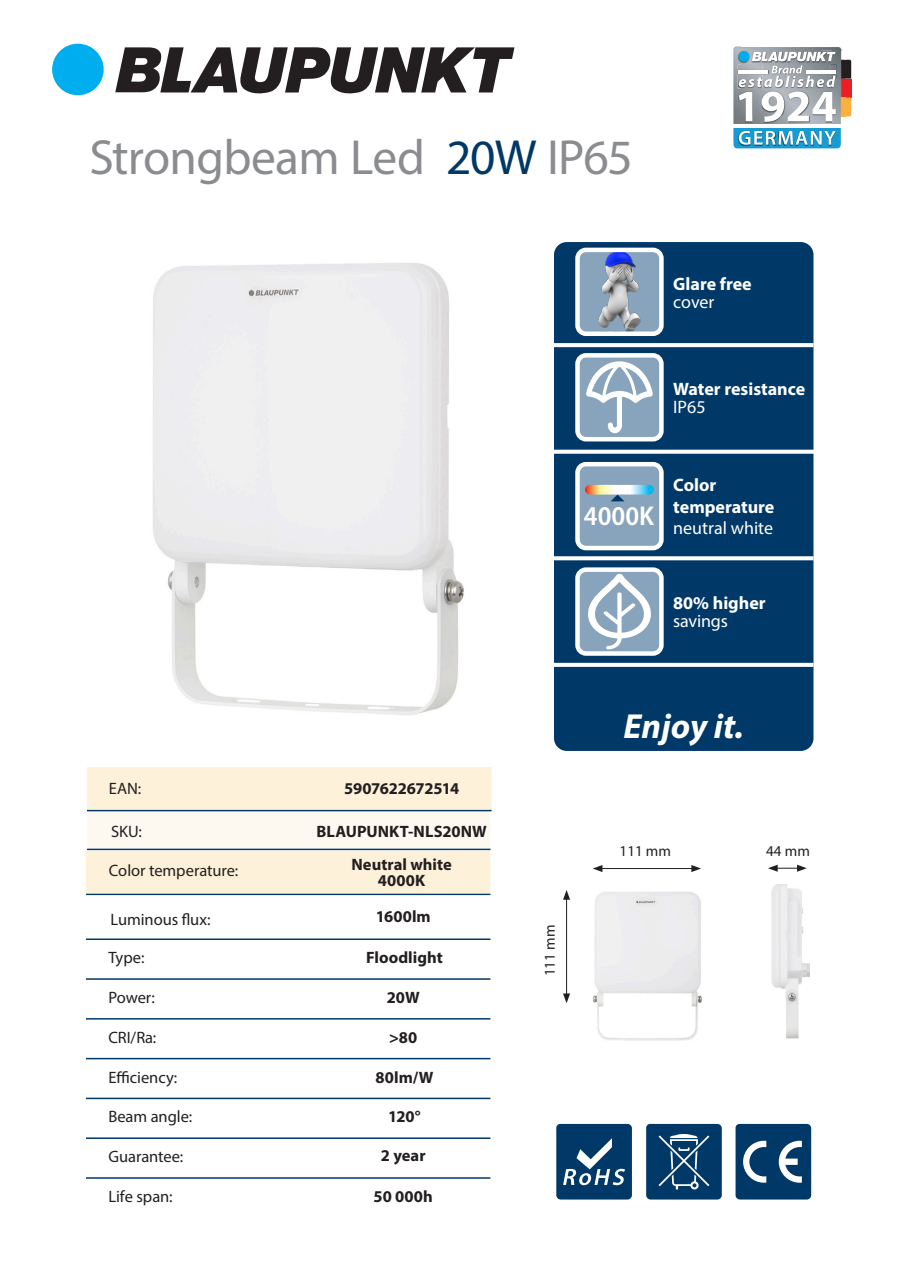
<style>
.page{position:relative;width:902px;height:1272px;background:#fff}
.page>*{position:absolute;margin:0;border:0;box-sizing:border-box;transform-origin:0 0}
.podpis_produktu_-_na{font:49.5px "Myriad Pro";letter-spacing:-.015em;color:#8a8c8f}
.t1{font:italic 700 34.8px "Myriad Pro";color:#fff}
.t2{font:600 semi-condensed 27.3px "Myriad Pro";color:#fff}
.t3{font:700 18px/21.6px "Myriad Pro";color:#fff}
.t4{font:18px "Myriad Pro";letter-spacing:-.01em;color:#fff}
.tabelka-lewa_strona{font:16.5px "Myriad Pro";letter-spacing:-.005em;color:#231f20}
.tabelka-kolumny{font:700 16.5px/16.5px "Myriad Pro";color:#231f20;text-align:center}
.t5{font:15px "Myriad Pro";color:#231f20}
.s1{color:#003867}
.s2{font-weight:400}
</style>
<div class="page">
<img style="left:153px;top:246px;width:404px;height:497px">
<div style="left:82px;top:909px;width:413px;height:31px;border:2px solid #003867"></div>
<div style="left:83px;top:763px;width:411px;height:47px;background:#fef1d9"></div>
<div style="left:84px;top:808px;width:410px;height:41px;background:#fef9f0"></div>
<div style="left:83px;top:847px;width:411px;height:47px;background:#fef1d9"></div>
<div style="left:82px;top:989px;width:413px;height:30px;border:2px solid #003867"></div>
<div style="left:82px;top:1029px;width:413px;height:30px;border:2px solid #003867"></div>
<div style="left:82px;top:1069px;width:413px;height:30px;border:2px solid #003867"></div>
<div style="left:52px;top:44px;width:52px;height:51px;background:#00aeef;border-radius:50%"></div>
<svg style="left:115px;top:47px;width:399px;height:47px"></svg>
<img style="left:733px;top:46px;width:8px;height:4px">
<img style="left:741px;top:47px;width:101px;height:3px">
<svg style="left:733px;top:50px;width:118px;height:98px"></svg>
<div style="left:556px;top:1123px;width:76px;height:76px;background:#003867;border-radius:4px"></div>
<svg style="left:563px;top:1138px;width:62px;height:47px"></svg>
<div style="left:646px;top:1123px;width:75px;height:76px;background:#003867;border-radius:4px"></div>
<svg style="left:658px;top:1134px;width:51px;height:55px"></svg>
<div style="left:735px;top:1123px;width:76px;height:76px;background:#003867;border-radius:4px"></div>
<svg style="left:778px;top:1140px;width:23px;height:42px"></svg>
<svg style="left:743px;top:1140px;width:23px;height:42px"></svg>
<div style="left:554px;top:242px;width:259px;height:509px;background:#003867;border-radius:13px"></div>
<div style="left:577px;top:569px;width:84px;height:84px;background:#88a3bc;border-radius:9px"></div>
<div style="left:575px;top:567px;width:88px;height:88px;border:4px solid #fff;border-radius:9px"></div>
<div style="left:577px;top:464px;width:84px;height:84px;background:#88a3bc;border-radius:9px"></div>
<div style="left:575px;top:462px;width:88px;height:88px;border:4px solid #fff;border-radius:9px"></div>
<img style="left:580px;top:253px;width:78px;height:78px">
<div style="left:575px;top:248px;width:88px;height:88px;border:4px solid #fff;border-radius:9px"></div>
<div style="left:577px;top:355px;width:84px;height:84px;background:#88a3bc;border-radius:9px"></div>
<div style="left:575px;top:353px;width:88px;height:88px;border:4px solid #fff;border-radius:9px"></div>
<svg style="left:586px;top:361px;width:67px;height:72px"></svg>
<svg style="left:588px;top:573px;width:63px;height:76px"></svg>
<svg style="left:550px;top:343px;width:263px;height:4px"></svg>
<svg style="left:585px;top:484px;width:69px;height:18px"></svg>
<svg style="left:585px;top:485px;width:68px;height:9px"></svg>
<div style="left:552px;top:449px;width:263px;height:5px;background:#fff"></div>
<svg style="left:550px;top:556px;width:263px;height:4px"></svg>
<img style="left:563px;top:891px;width:139px;height:150px">
<img style="left:771px;top:884px;width:38px;height:155px">
<svg style="left:768px;top:864px;width:38px;height:7px"></svg>
<hr style="left:566px;top:897px;width:1px;height:98px;background:#231f20">
<svg style="left:563px;top:993px;width:7px;height:10px"></svg>
<svg style="left:563px;top:890px;width:7px;height:9px"></svg>
<hr style="left:600px;top:868px;width:93px;height:1px;background:#231f20">
<svg style="left:593px;top:865px;width:9px;height:7px"></svg>
<svg style="left:691px;top:865px;width:10px;height:7px"></svg>
<svg style="left:550px;top:663px;width:263px;height:4px"></svg>
<p class="podpis_produktu_-_na" style="left:89px;top:127px;width:545px">Strongbeam Led <span class="s1">20W</span> IP65</p>
<p class="t3" style="left:673px;top:274px;width:80px;line-height:18px">Glare free <span class="s2">cover</span></p>
<p class="t3" style="left:673px;top:377px;width:133px">Water resistance</p>
<p class="t4" style="left:673px;top:396px;width:34px">IP65</p>
<p class="t2" style="left:584px;top:500px;width:72px">4000K</p>
<p class="t3" style="left:673px;top:474px;width:103px">Color temperature <span class="s2">neutral white</span></p>
<p class="t3" style="left:673px;top:592px;width:94px">80% higher</p>
<p class="t4" style="left:673px;top:610px;width:56px">savings</p>
<p class="tabelka-lewa_strona" style="left:109px;top:778px;width:34px">EAN:</p>
<p class="tabelka-kolumny" style="left:344px;top:779px;width:117px">5907622672514</p>
<p class="tabelka-lewa_strona" style="left:111px;top:820px;width:32px">SKU:</p>
<p class="tabelka-kolumny" style="left:316px;top:822px;width:172px">BLAUPUNKT-NLS20NW</p>
<p class="tabelka-lewa_strona" style="left:109px;top:860px;width:131px">Color temperature:</p>
<p class="tabelka-kolumny" style="left:351px;top:855px;width:102px">Neutral white<br>4000K</p>
<p class="tabelka-lewa_strona" style="left:110px;top:908px;width:101px">Luminous flux:</p>
<p class="tabelka-kolumny" style="left:375px;top:907px;width:57px">1600lm</p>
<p class="tabelka-lewa_strona" style="left:108px;top:947px;width:37px">Type:</p>
<p class="tabelka-kolumny" style="left:366px;top:948px;width:78px">Floodlight</p>
<p class="tabelka-lewa_strona" style="left:108px;top:987px;width:48px">Power:</p>
<p class="tabelka-kolumny" style="left:387px;top:988px;width:34px">20W</p>
<p class="tabelka-lewa_strona" style="left:108px;top:1027px;width:49px">CRI/Ra:</p>
<p class="tabelka-kolumny" style="left:389px;top:1028px;width:30px">&gt;80</p>
<p class="tabelka-lewa_strona" style="left:108px;top:1066px;width:70px">Efficiency:</p>
<p class="tabelka-kolumny" style="left:375px;top:1068px;width:59px">80lm/W</p>
<p class="tabelka-lewa_strona" style="left:108px;top:1106px;width:85px">Beam angle:</p>
<p class="tabelka-kolumny" style="left:388px;top:1108px;width:34px">120°</p>
<p class="tabelka-lewa_strona" style="left:108px;top:1146px;width:76px">Guarantee:</p>
<p class="tabelka-kolumny" style="left:381px;top:1146px;width:46px">2 year</p>
<p class="tabelka-lewa_strona" style="left:108px;top:1186px;width:66px">Life span:</p>
<p class="tabelka-kolumny" style="left:373px;top:1187px;width:61px">50 000h</p>
<p class="t5" style="left:540px;top:976px;width:53px;rotate:-90deg">111 mm</p>
<p class="t1" style="left:623px;top:703px;width:122px">Enjoy it.</p>
<p class="t5" style="left:619px;top:841px;width:53px">111 mm</p>
<p class="t5" style="left:766px;top:842px;width:45px">44 mm</p>
</div>
